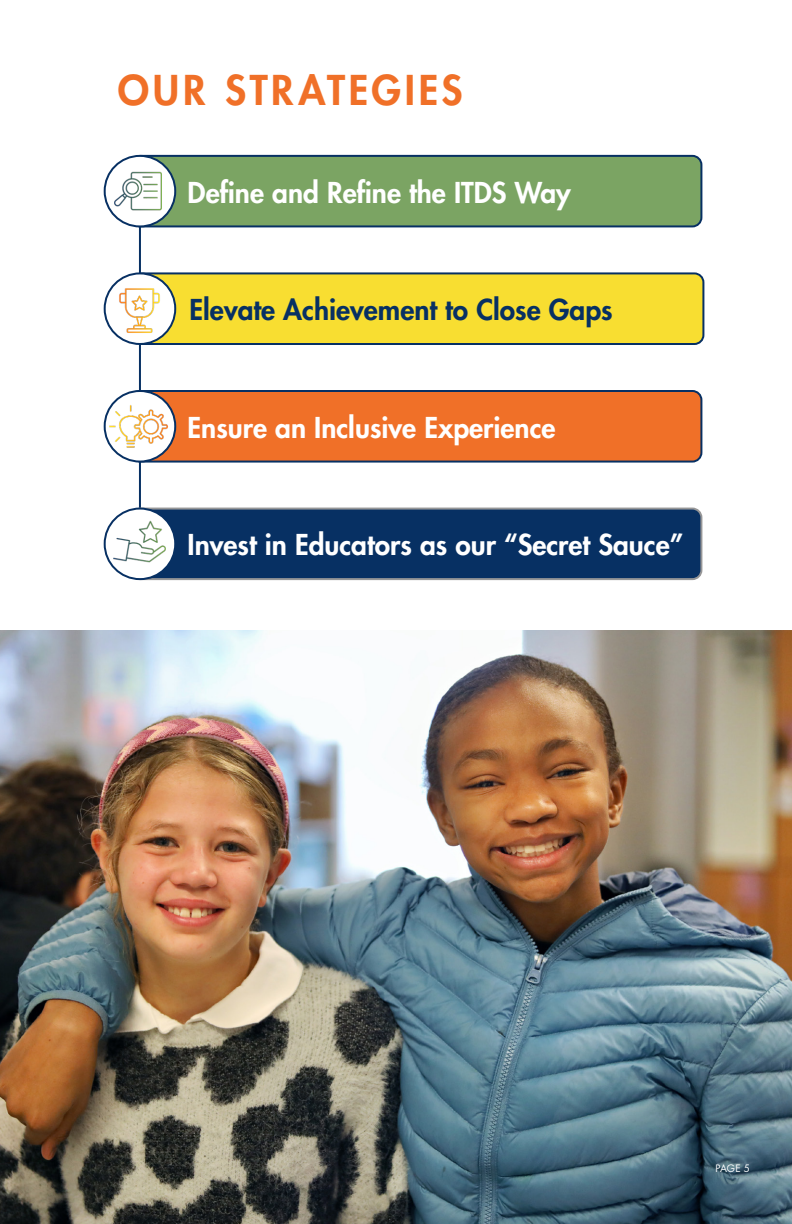
<style>
.page{position:relative;width:792px;height:1224px;background:#fff}
.page>*{position:absolute;margin:0;border:0;box-sizing:border-box;transform-origin:0 0}
.Headlines{font:800 40px "Futura Std";letter-spacing:.09em;color:#f07028}
.Our_Strateties_-_Graphic_Small_Headline{font:800 28px "Futura Std";color:#fff}
.Our_Strateties_-_Graphic_Small_Headline-2{font:800 28px "Futura Std";color:#073063}
.t1{font:10px "Futura Std";color:#fff}
</style>
<div class="page">
<hr style="left:139px;top:199px;width:2px;height:345px;background:#073063">
<img style="left:0;top:630px;width:792px;height:594px">
<div style="left:132px;top:156px;width:569px;height:70px;background:#7ba463;border-radius:9px"></div>
<div style="left:131px;top:155px;width:571px;height:72px;border:2px solid #073063;border-radius:9px"></div>
<div style="left:132px;top:391px;width:569px;height:71px;background:#f07028;border-radius:9px"></div>
<div style="left:131px;top:390px;width:571px;height:73px;border:2px solid #073063;border-radius:9px"></div>
<div style="left:132px;top:509px;width:569px;height:70px;background:#073063;border-radius:9px"></div>
<div style="left:131px;top:508px;width:571px;height:72px;border:2px solid #969697;border-radius:9px"></div>
<div style="left:134px;top:273px;width:569px;height:71px;background:#f8de31;border-radius:9px"></div>
<div style="left:133px;top:272px;width:571px;height:73px;border:2px solid #073063;border-radius:9px"></div>
<div style="left:105px;top:156px;width:70px;height:70px;background:#fff;border-radius:50%"></div>
<img style="left:114px;top:167px;width:48px;height:48px">
<div style="left:104px;top:155px;width:72px;height:72px;border:2px solid #073063;border-radius:50%"></div>
<div style="left:105px;top:273px;width:70px;height:71px;background:#fff;border-radius:50%"></div>
<img style="left:119px;top:288px;width:41px;height:45px">
<div style="left:104px;top:272px;width:72px;height:73px;border:2px solid #073063;border-radius:50%"></div>
<svg style="left:105px;top:391px;width:70px;height:71px"></svg>
<img style="left:109px;top:395px;width:60px;height:60px">
<div style="left:104px;top:390px;width:72px;height:73px;border:2px solid #073063;border-radius:50%"></div>
<div style="left:105px;top:509px;width:70px;height:70px;background:#fff;border-radius:50%"></div>
<img style="left:113px;top:515px;width:53px;height:53px">
<div style="left:104px;top:508px;width:72px;height:72px;border:2px solid #073063;border-radius:50%"></div>
<p class="Headlines" style="left:118px;top:65px;width:346px">OUR STRATEGIES</p>
<p class="Our_Strateties_-_Graphic_Small_Headline" style="left:188px;top:175px;width:385px">Define and Refine the ITDS Way</p>
<p class="Our_Strateties_-_Graphic_Small_Headline-2" style="left:190px;top:292px;width:425px">Elevate Achievement to Close Gaps</p>
<p class="Our_Strateties_-_Graphic_Small_Headline" style="left:188px;top:410px;width:369px">Ensure an Inclusive Experience</p>
<p class="Our_Strateties_-_Graphic_Small_Headline" style="left:188px;top:527px;width:497px">Invest in Educators as our “Secret Sauce”</p>
<p class="t1" style="left:715px;top:1162px;width:36px">PAGE 5</p>
</div>
